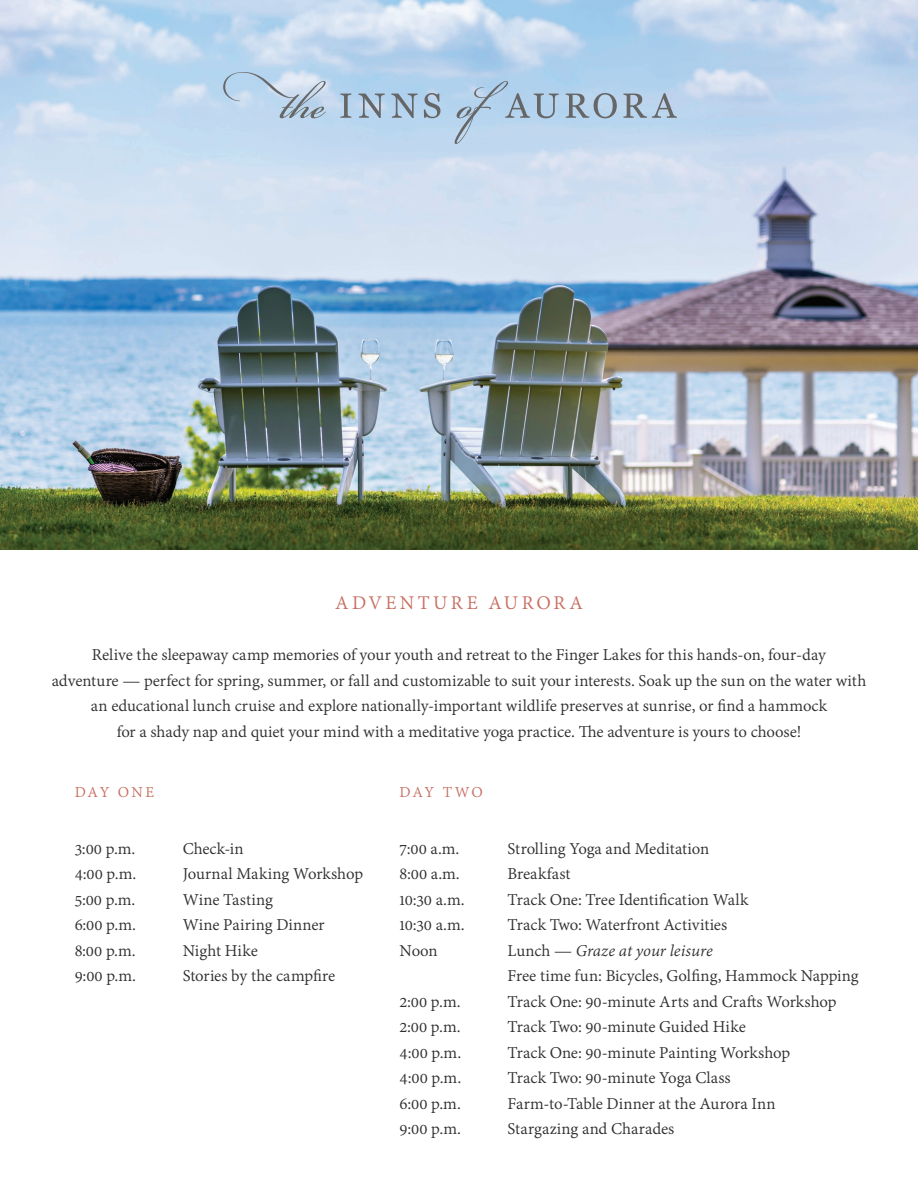
<style>
.page{position:relative;width:918px;height:1188px;background:#fff}
.page>*{position:absolute;margin:0;border:0;box-sizing:border-box;transform-origin:0 0}
.t1{font:21px "Adobe Devanagari";letter-spacing:.16em;color:#c76f62}
.t2{font:18px/25.5px "Adobe Devanagari";letter-spacing:-.005em;color:#302f2f;text-align:center}
.t3{font:16.5px "Adobe Devanagari";letter-spacing:.105em;color:#c76f62}
.s1{font-style:italic}
</style>
<div class="page">
<img style="left:0;top:0;width:918px;height:549px">
<svg style="left:340px;top:94px;width:11px;height:24px"></svg>
<svg style="left:359px;top:94px;width:26px;height:24px"></svg>
<svg style="left:391px;top:94px;width:27px;height:24px"></svg>
<svg style="left:424px;top:93px;width:16px;height:25px"></svg>
<svg style="left:566px;top:93px;width:51px;height:25px"></svg>
<svg style="left:623px;top:93px;width:54px;height:25px"></svg>
<svg style="left:223px;top:72px;width:103px;height:46px"></svg>
<svg style="left:454px;top:81px;width:105px;height:63px"></svg>
<p class="t1" style="left:335px;top:591px;width:249px">ADVENTURE AURORA</p>
<p class="t2" style="left:52px;top:643px;width:816px">Relive the sleepaway camp memories of your youth and retreat to the Finger Lakes for this hands-on, four-day<br>adventure — perfect for spring, summer, or fall and customizable to suit your interests. Soak up the sun on the water with an educational lunch cruise and explore nationally-important wildlife preserves at sunrise, or find a hammock<br>for a shady nap and quiet your mind with a meditative yoga practice. The adventure is yours to choose!</p>
<p class="t3" style="left:75px;top:782px;width:81px">DAY ONE</p>
<p class="t2" style="left:75px;top:837px;width:62px">3:00 p.m.</p>
<p class="t2" style="left:183px;top:837px;width:63px">Check-in</p>
<p class="t2" style="left:75px;top:862px;width:63px">4:00 p.m.</p>
<p class="t2" style="left:183px;top:862px;width:182px">Journal Making Workshop</p>
<p class="t2" style="left:75px;top:888px;width:62px">5:00 p.m.</p>
<p class="t2" style="left:183px;top:888px;width:92px">Wine Tasting</p>
<p class="t2" style="left:75px;top:913px;width:63px">6:00 p.m.</p>
<p class="t2" style="left:183px;top:913px;width:144px">Wine Pairing Dinner</p>
<p class="t2" style="left:75px;top:939px;width:63px">8:00 p.m.</p>
<p class="t2" style="left:183px;top:939px;width:77px">Night Hike</p>
<p class="t2" style="left:75px;top:964px;width:63px">9:00 p.m.</p>
<p class="t2" style="left:183px;top:964px;width:154px">Stories by the campfire</p>
<p class="t3" style="left:400px;top:782px;width:85px">DAY TWO</p>
<p class="t2" style="left:400px;top:837px;width:61px">7:00 a.m.</p>
<p class="t2" style="left:508px;top:837px;width:203px">Strolling Yoga and Meditation</p>
<p class="t2" style="left:400px;top:862px;width:62px">8:00 a.m.</p>
<p class="t2" style="left:508px;top:862px;width:65px">Breakfast</p>
<p class="t2" style="left:400px;top:888px;width:67px">10:30 a.m.</p>
<p class="t2" style="left:508px;top:888px;width:242px">Track One: Tree Identification Walk</p>
<p class="t2" style="left:400px;top:913px;width:67px">10:30 a.m.</p>
<p class="t2" style="left:508px;top:913px;width:221px">Track Two: Waterfront Activities</p>
<p class="t2" style="left:400px;top:939px;width:40px">Noon</p>
<p class="t2" style="left:508px;top:939px;width:353px;text-align:left">Lunch — <span class="s1">Graze at your leisure<br></span>Free time fun: Bicycles, Golfing, Hammock Napping</p>
<p class="t2" style="left:400px;top:990px;width:63px">2:00 p.m.</p>
<p class="t2" style="left:508px;top:990px;width:330px">Track One: 90-minute Arts and Crafts Workshop</p>
<p class="t2" style="left:400px;top:1015px;width:63px">2:00 p.m.</p>
<p class="t2" style="left:508px;top:1015px;width:240px">Track Two: 90-minute Guided Hike</p>
<p class="t2" style="left:400px;top:1041px;width:63px">4:00 p.m.</p>
<p class="t2" style="left:508px;top:1041px;width:284px">Track One: 90-minute Painting Workshop</p>
<p class="t2" style="left:400px;top:1066px;width:63px">4:00 p.m.</p>
<p class="t2" style="left:508px;top:1066px;width:225px">Track Two: 90-minute Yoga Class</p>
<p class="t2" style="left:400px;top:1092px;width:63px">6:00 p.m.</p>
<p class="t2" style="left:508px;top:1092px;width:270px">Farm-to-Table Dinner at the Aurora Inn</p>
<p class="t2" style="left:400px;top:1117px;width:63px">9:00 p.m.</p>
<p class="t2" style="left:508px;top:1117px;width:168px">Stargazing and Charades</p>
</div>
